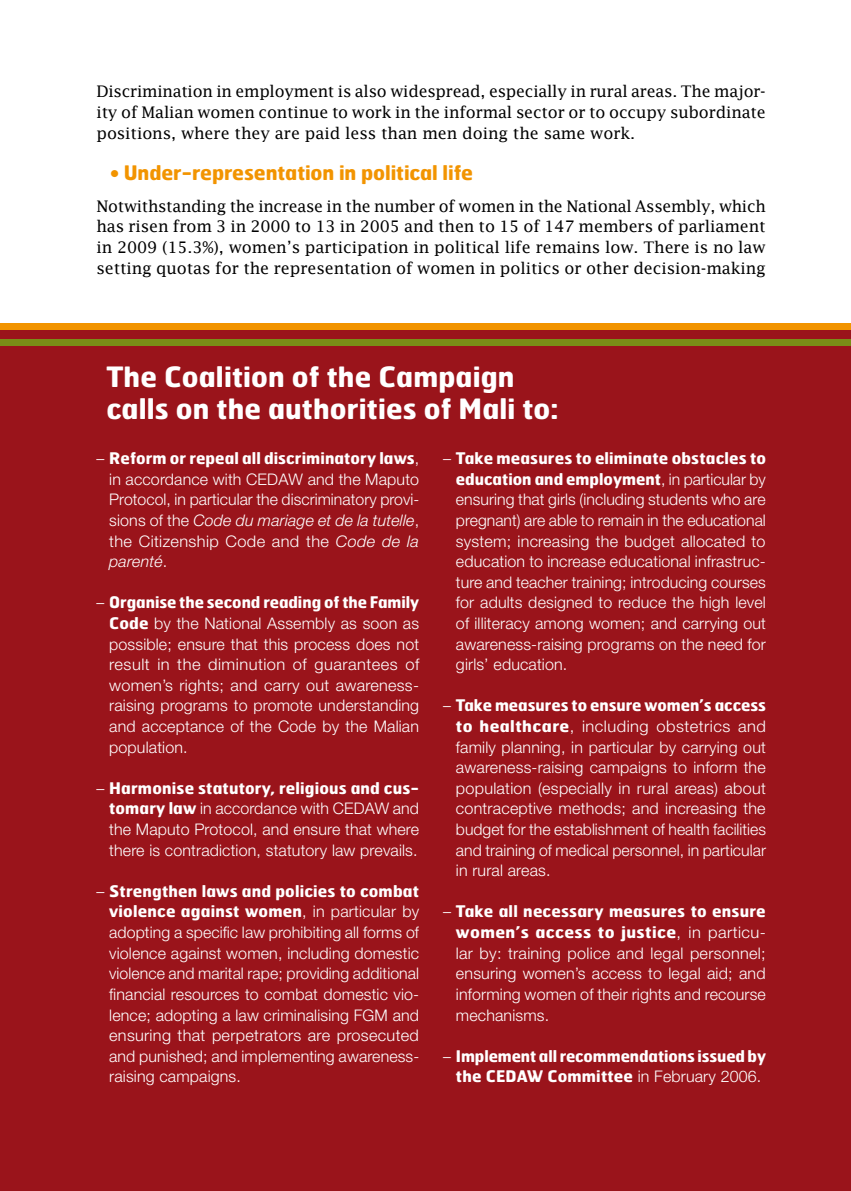
<style>
.page{position:relative;width:851px;height:1191px;background:#fff}
.page>*{position:absolute;margin:0;border:0;box-sizing:border-box;transform-origin:0 0}
.t1{font:700 28px/32.4px "Hermes";letter-spacing:.005em;color:#fff}
.t2{font:700 20px "Hermes";letter-spacing:-.005em;color:#f29400}
.t3{font:300 16px/20.6px "Helvetica Neue LT Std";letter-spacing:.01em;color:#fff;text-align:justify}
.t4{font:16px/20.6px "Lucida Fax";letter-spacing:-.005em;color:#000;text-align:justify}
.t5{font:700 16px/20.6px "Hermes";letter-spacing:.01em;color:#fff;text-align:right}
.s1{font-family:"Helvetica Neue LT Std";font-weight:300}
.s2{font-style:italic}
.s3{font-family:"Hermes";font-weight:700}
</style>
<div class="page">
<div style="left:0;top:343px;width:850px;height:848px;background:#9a141b"></div>
<div style="left:0;top:323px;width:850px;height:13px;background:#f29400"></div>
<div style="left:0;top:330px;width:850px;height:13px;background:#9a141b"></div>
<div style="left:0;top:339px;width:850px;height:7px;background:#7a8d17"></div>
<p class="t4" style="left:96px;top:81px;width:670px">Discrimination in employment is also widespread, especially in rural areas. The major&shy;ity of Malian women continue to work in the informal sector or to occupy subordinate positions, where they are paid less than men doing the same work.</p>
<p class="t2" style="left:110px;top:159px;width:364px">• Under-representation in political life</p>
<p class="t4" style="left:96px;top:196px;width:670px">Notwithstanding the increase in the number of women in the National Assembly, which has risen from 3 in 2000 to 13 in 2005 and then to 15 of 147 members of parliament in 2009 (15.3%), women’s participation in political life remains low. There is no law setting quotas for the representation of women in politics or other decision-making</p>
<h1 class="t1" style="left:106px;top:359px;width:453px">The Coalition of the Campaign calls on the authorities of Mali to:</h1>
<p class="t5" style="left:96px;top:447px;width:324px"><span class="s1">–</span> Reform or repeal all discriminatory laws<span class="s1">,</span></p>
<p class="t3" style="left:109px;top:468px;width:311px">in accordance with CEDAW and the Maputo Protocol, in particular the discriminatory provi&shy;sions of the <span class="s2">Code du mariage et de la tutelle</span>, the Citizenship Code and the <span class="s2">Code de la parenté</span>.</p>
<p class="t5" style="left:96px;top:591px;width:324px"><span class="s1">–</span> Organise the second reading of the Family</p>
<p class="t3" style="left:109px;top:612px;width:311px"><span class="s3">Code</span> by the National Assembly as soon as possible; ensure that this process does not result in the diminution of guarantees of women’s rights; and carry out awareness&shy;raising programs to promote understanding and acceptance of the Code by the Malian population.</p>
<p class="t5" style="left:96px;top:777px;width:324px"><span class="s1">–</span> Harmonise statutory, religious and cus-</p>
<p class="t3" style="left:109px;top:798px;width:311px"><span class="s3">tomary law</span> in accordance with CEDAW and the Maputo Protocol, and ensure that where there is contradiction, statutory law prevails.</p>
<p class="t5" style="left:96px;top:880px;width:324px"><span class="s1">–</span> Strengthen laws and policies to combat violence against women<span class="s1">, in particular by</span></p>
<p class="t3" style="left:109px;top:921px;width:311px">adopting a specific law prohibiting all forms of violence against women, including domestic violence and marital rape; providing additional financial resources to combat domestic vio&shy;lence; adopting a law criminalising FGM and ensuring that perpetrators are prosecuted and punished; and implementing awareness&shy;raising campaigns.</p>
<p class="t5" style="left:443px;top:447px;width:324px"><span class="s1">–</span> Take measures to eliminate obstacles to education and employment<span class="s1">, in particular by</span></p>
<p class="t3" style="left:456px;top:489px;width:311px">ensuring that girls (including students who are pregnant) are able to remain in the educational system; increasing the budget allocated to education to increase educational infrastruc&shy;ture and teacher training; introducing courses for adults designed to reduce the high level of illiteracy among women; and carrying out awareness-raising programs on the need for girls’ education.</p>
<p class="t5" style="left:443px;top:694px;width:324px"><span class="s1">–</span> Take measures to ensure women’s access</p>
<p class="t3" style="left:456px;top:715px;width:311px"><span class="s3">to healthcare</span>, including obstetrics and family planning, in particular by carrying out awareness-raising campaigns to inform the population (especially in rural areas) about contraceptive methods; and increasing the budget for the establishment of health facilities and training of medical personnel, in particular in rural areas.</p>
<p class="t5" style="left:443px;top:900px;width:324px"><span class="s1">–</span> Take all necessary measures to ensure women’s access to justice<span class="s1">, in particu-</span></p>
<p class="t3" style="left:456px;top:942px;width:311px">lar by: training police and legal personnel; ensuring women’s access to legal aid; and informing women of their rights and recourse mechanisms.</p>
<p class="t5" style="left:456px;top:1045px;width:311px;text-align:left;text-indent:-13px"><span class="s1">–</span> Implement all recommendations issued by the CED</p>
<p class="t3" style="left:517px;top:1066px;width:246px"><span class="s3">AW Committee</span> in February 2006.</p>
</div>
